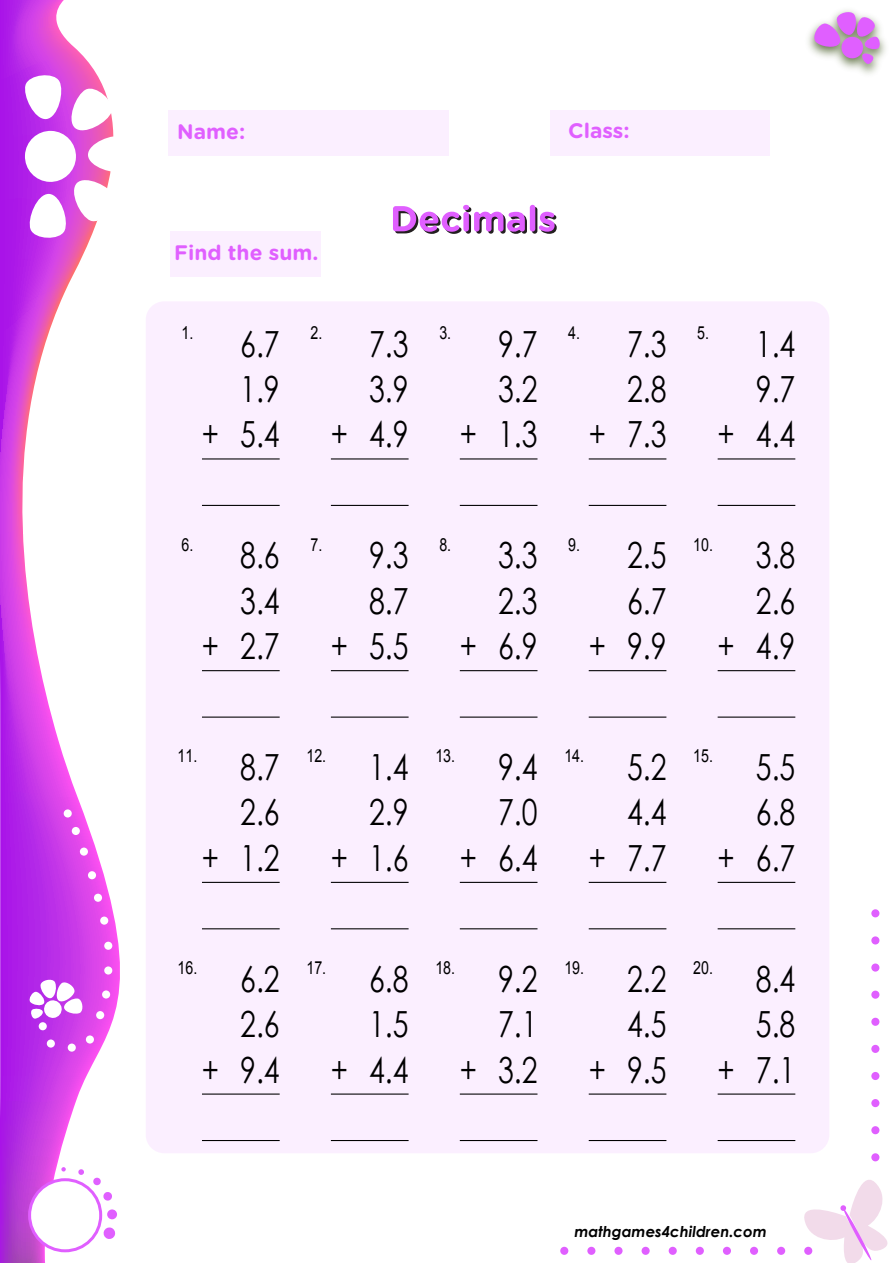
<style>
.page{position:relative;width:893px;height:1263px;background:#fff}
.page>*{position:absolute;margin:0;border:0;box-sizing:border-box;transform-origin:0 0}
.t1{font:36px/45.3px "Century Gothic";color:#000;text-align:right;scale:.79 1}
.t2{font:700 21px "Gotham Rounded";color:#e05fff}
.t3{font:18px "Arial";color:#000;scale:.79 1}
.t4{font:italic 700 15px "Century Gothic";color:#000}
</style>
<div class="page">
<svg style="left:0;top:0;width:120px;height:1263px"></svg>
<svg style="left:22px;top:71px;width:98px;height:170px"></svg>
<svg style="left:28px;top:978px;width:56px;height:41px"></svg>
<div style="left:64px;top:809px;width:8px;height:8px;background:#fff;border-radius:50%"></div>
<div style="left:72px;top:827px;width:8px;height:8px;background:#fff;border-radius:50%"></div>
<div style="left:80px;top:847px;width:8px;height:9px;background:#fff;border-radius:50%"></div>
<div style="left:88px;top:871px;width:8px;height:8px;background:#fff;border-radius:50%"></div>
<div style="left:94px;top:894px;width:8px;height:8px;background:#fff;border-radius:50%"></div>
<div style="left:100px;top:916px;width:8px;height:9px;background:#fff;border-radius:50%"></div>
<div style="left:104px;top:942px;width:8px;height:8px;background:#fff;border-radius:50%"></div>
<div style="left:104px;top:966px;width:8px;height:8px;background:#fff;border-radius:50%"></div>
<div style="left:102px;top:990px;width:8px;height:8px;background:#fff;border-radius:50%"></div>
<div style="left:96px;top:1011px;width:8px;height:8px;background:#fff;border-radius:50%"></div>
<div style="left:86px;top:1035px;width:8px;height:8px;background:#fff;border-radius:50%"></div>
<div style="left:68px;top:1043px;width:8px;height:9px;background:#fff;border-radius:50%"></div>
<div style="left:47px;top:1039px;width:8px;height:8px;background:#fff;border-radius:50%"></div>
<div style="left:39px;top:1022px;width:8px;height:8px;background:#fff;border-radius:50%"></div>
<div style="left:107px;top:1209px;width:10px;height:10px;background:#e05fff;border-radius:50%"></div>
<img style="left:808px;top:31px;width:78px;height:43px">
<svg style="left:811px;top:10px;width:70px;height:55px"></svg>
<div style="left:777px;top:1247px;width:8px;height:8px;background:#e05fff;border-radius:50%"></div>
<div style="left:750px;top:1247px;width:8px;height:8px;background:#e05fff;border-radius:50%"></div>
<div style="left:723px;top:1247px;width:8px;height:8px;background:#e05fff;border-radius:50%"></div>
<div style="left:696px;top:1247px;width:8px;height:8px;background:#e05fff;border-radius:50%"></div>
<div style="left:669px;top:1247px;width:8px;height:8px;background:#e05fff;border-radius:50%"></div>
<div style="left:642px;top:1247px;width:8px;height:8px;background:#e05fff;border-radius:50%"></div>
<div style="left:614px;top:1247px;width:9px;height:8px;background:#e05fff;border-radius:50%"></div>
<div style="left:587px;top:1247px;width:8px;height:8px;background:#e05fff;border-radius:50%"></div>
<div style="left:560px;top:1247px;width:8px;height:8px;background:#e05fff;border-radius:50%"></div>
<div style="left:871px;top:1153px;width:8px;height:8px;background:#e05fff;border-radius:50%"></div>
<div style="left:871px;top:1126px;width:8px;height:8px;background:#e05fff;border-radius:50%"></div>
<div style="left:871px;top:1099px;width:8px;height:8px;background:#e05fff;border-radius:50%"></div>
<div style="left:871px;top:1072px;width:8px;height:8px;background:#e05fff;border-radius:50%"></div>
<div style="left:871px;top:1045px;width:8px;height:8px;background:#e05fff;border-radius:50%"></div>
<div style="left:871px;top:1018px;width:8px;height:8px;background:#e05fff;border-radius:50%"></div>
<div style="left:871px;top:990px;width:8px;height:9px;background:#e05fff;border-radius:50%"></div>
<div style="left:871px;top:963px;width:8px;height:8px;background:#e05fff;border-radius:50%"></div>
<div style="left:871px;top:936px;width:8px;height:8px;background:#e05fff;border-radius:50%"></div>
<div style="left:871px;top:909px;width:8px;height:8px;background:#e05fff;border-radius:50%"></div>
<svg style="left:804px;top:1180px;width:84px;height:83px"></svg>
<div style="left:30px;top:1180px;width:71px;height:71px;background:#fff;border-radius:50%"></div>
<div style="left:28px;top:1178px;width:74px;height:74px;border:3px solid #e05fff;border-radius:50%"></div>
<svg style="left:61px;top:1167px;width:5px;height:4px"></svg>
<svg style="left:78px;top:1169px;width:6px;height:6px"></svg>
<svg style="left:93px;top:1177px;width:8px;height:8px"></svg>
<svg style="left:103px;top:1191px;width:10px;height:10px"></svg>
<svg style="left:103px;top:1227px;width:13px;height:13px"></svg>
<div style="left:168px;top:110px;width:281px;height:46px;background:#fbefff"></div>
<div style="left:550px;top:110px;width:219px;height:46px;background:#fbefff"></div>
<div style="left:170px;top:231px;width:150px;height:46px;background:#fbefff"></div>
<div style="left:146px;top:301px;width:683px;height:852px;background:#fbefff;border-radius:18px"></div>
<hr style="left:202px;top:458px;width:78px;height:1px;background:#000">
<hr style="left:202px;top:505px;width:78px;height:1px;background:#000">
<hr style="left:331px;top:458px;width:78px;height:1px;background:#000">
<hr style="left:331px;top:505px;width:78px;height:1px;background:#000">
<hr style="left:460px;top:458px;width:77px;height:1px;background:#000">
<hr style="left:460px;top:505px;width:77px;height:1px;background:#000">
<hr style="left:589px;top:458px;width:77px;height:1px;background:#000">
<hr style="left:589px;top:505px;width:77px;height:1px;background:#000">
<hr style="left:718px;top:458px;width:77px;height:1px;background:#000">
<hr style="left:718px;top:505px;width:77px;height:1px;background:#000">
<hr style="left:202px;top:670px;width:78px;height:1px;background:#000">
<hr style="left:202px;top:716px;width:78px;height:2px;background:#000">
<hr style="left:331px;top:670px;width:78px;height:1px;background:#000">
<hr style="left:331px;top:716px;width:78px;height:2px;background:#000">
<hr style="left:460px;top:670px;width:77px;height:1px;background:#000">
<hr style="left:460px;top:716px;width:77px;height:2px;background:#000">
<hr style="left:589px;top:670px;width:77px;height:1px;background:#000">
<hr style="left:589px;top:716px;width:77px;height:2px;background:#000">
<hr style="left:718px;top:670px;width:77px;height:1px;background:#000">
<hr style="left:718px;top:716px;width:77px;height:2px;background:#000">
<hr style="left:202px;top:882px;width:78px;height:1px;background:#000">
<hr style="left:202px;top:928px;width:78px;height:1px;background:#000">
<hr style="left:331px;top:882px;width:78px;height:1px;background:#000">
<hr style="left:331px;top:928px;width:78px;height:1px;background:#000">
<hr style="left:460px;top:882px;width:77px;height:1px;background:#000">
<hr style="left:460px;top:928px;width:77px;height:1px;background:#000">
<hr style="left:589px;top:882px;width:77px;height:1px;background:#000">
<hr style="left:589px;top:928px;width:77px;height:1px;background:#000">
<hr style="left:718px;top:882px;width:77px;height:1px;background:#000">
<hr style="left:718px;top:928px;width:77px;height:1px;background:#000">
<hr style="left:202px;top:1093px;width:78px;height:1px;background:#000">
<hr style="left:202px;top:1140px;width:78px;height:1px;background:#000">
<hr style="left:331px;top:1093px;width:78px;height:1px;background:#000">
<hr style="left:331px;top:1140px;width:78px;height:1px;background:#000">
<hr style="left:460px;top:1093px;width:77px;height:1px;background:#000">
<hr style="left:460px;top:1140px;width:77px;height:1px;background:#000">
<hr style="left:589px;top:1093px;width:77px;height:1px;background:#000">
<hr style="left:589px;top:1140px;width:77px;height:1px;background:#000">
<hr style="left:718px;top:1093px;width:77px;height:1px;background:#000">
<hr style="left:718px;top:1140px;width:77px;height:1px;background:#000">
<svg style="left:532px;top:207px;width:5px;height:27px"></svg>
<svg style="left:393px;top:205px;width:134px;height:29px"></svg>
<div style="left:530px;top:205px;width:5px;height:27px;background:#e05fff;border-radius:3px"></div>
<svg style="left:539px;top:212px;width:18px;height:22px"></svg>
<p class="t2" style="left:177px;top:117px;width:70px">Name:</p>
<p class="t2" style="left:568px;top:115px;width:63px">Class:</p>
<p class="t2" style="left:174px;top:237px;width:146px">Find the sum.</p>
<p class="t3" style="left:182px;top:321px;width:17px">1.</p>
<p class="t1" style="left:202px;top:320px;width:100px">6.7<br>1.9<br>+ 5.4</p>
<p class="t3" style="left:310px;top:321px;width:17px">2.</p>
<p class="t1" style="left:331px;top:320px;width:100px">7.3<br>3.9<br>+ 4.9</p>
<p class="t3" style="left:439px;top:321px;width:17px">3.</p>
<p class="t1" style="left:460px;top:320px;width:100px">9.7<br>3.2<br>+ 1.3</p>
<p class="t3" style="left:568px;top:321px;width:17px">4.</p>
<p class="t1" style="left:589px;top:320px;width:100px">7.3<br>2.8<br>+ 7.3</p>
<p class="t3" style="left:697px;top:321px;width:17px">5.</p>
<p class="t1" style="left:718px;top:320px;width:100px">1.4<br>9.7<br>+ 4.4</p>
<p class="t3" style="left:182px;top:532px;width:17px">6.</p>
<p class="t1" style="left:202px;top:532px;width:100px">8.6<br>3.4<br>+ 2.7</p>
<p class="t3" style="left:310px;top:532px;width:17px">7.</p>
<p class="t1" style="left:331px;top:532px;width:100px">9.3<br>8.7<br>+ 5.5</p>
<p class="t3" style="left:439px;top:532px;width:17px">8.</p>
<p class="t1" style="left:460px;top:532px;width:100px">3.3<br>2.3<br>+ 6.9</p>
<p class="t3" style="left:568px;top:532px;width:17px">9.</p>
<p class="t1" style="left:589px;top:532px;width:100px">2.5<br>6.7<br>+ 9.9</p>
<p class="t3" style="left:693px;top:532px;width:26px">10.</p>
<p class="t1" style="left:718px;top:532px;width:100px">3.8<br>2.6<br>+ 4.9</p>
<p class="t3" style="left:178px;top:744px;width:26px">11.</p>
<p class="t1" style="left:202px;top:744px;width:100px">8.7<br>2.6<br>+ 1.2</p>
<p class="t3" style="left:306px;top:744px;width:26px">12.</p>
<p class="t1" style="left:331px;top:744px;width:100px">1.4<br>2.9<br>+ 1.6</p>
<p class="t3" style="left:435px;top:744px;width:26px">13.</p>
<p class="t1" style="left:460px;top:744px;width:100px">9.4<br>7.0<br>+ 6.4</p>
<p class="t3" style="left:564px;top:744px;width:26px">14.</p>
<p class="t1" style="left:589px;top:744px;width:100px">5.2<br>4.4<br>+ 7.7</p>
<p class="t3" style="left:693px;top:744px;width:26px">15.</p>
<p class="t1" style="left:718px;top:744px;width:100px">5.5<br>6.8<br>+ 6.7</p>
<p class="t3" style="left:178px;top:956px;width:26px">16.</p>
<p class="t1" style="left:202px;top:956px;width:100px">6.2<br>2.6<br>+ 9.4</p>
<p class="t3" style="left:306px;top:956px;width:26px">17.</p>
<p class="t1" style="left:331px;top:956px;width:100px">6.8<br>1.5<br>+ 4.4</p>
<p class="t3" style="left:435px;top:956px;width:26px">18.</p>
<p class="t1" style="left:460px;top:956px;width:100px">9.2<br>7.1<br>+ 3.2</p>
<p class="t3" style="left:564px;top:956px;width:26px">19.</p>
<p class="t1" style="left:589px;top:956px;width:100px">2.2<br>4.5<br>+ 9.5</p>
<p class="t3" style="left:693px;top:956px;width:26px">20.</p>
<p class="t1" style="left:718px;top:956px;width:100px">8.4<br>5.8<br>+ 7.1</p>
<p class="t4" style="left:574px;top:1222px;width:194px">mathgames4children.com</p>
</div>
